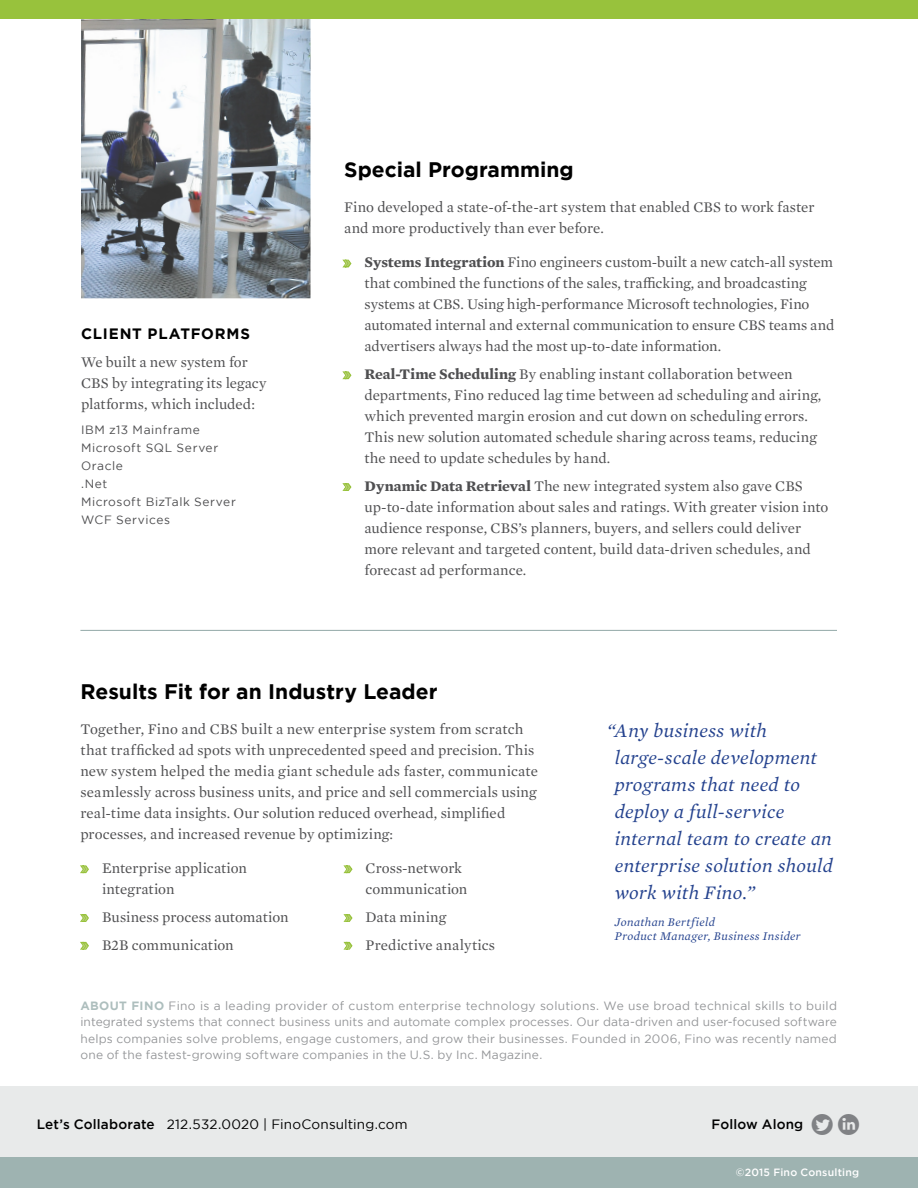
<style>
.page{position:relative;width:918px;height:1188px;background:#fff}
.page>*{position:absolute;margin:0;border:0;box-sizing:border-box;transform-origin:0 0}
.t1{font:700 21px "Gotham";color:#000}
.t2{font:21px "SS Social Circle";color:#808285}
.t3{font:italic 19.5px/27px "Mercury Text G1";letter-spacing:.015em;color:#24428e}
.t4{font:15px/21px "Mercury Text G1";color:#4f4f51}
.t5{font:700 15px "Gotham";letter-spacing:.055em;color:#000}
.t6{font:13.5px "Gotham";letter-spacing:.015em;color:#000}
.t7{font:12px/16.5px "Gotham";letter-spacing:.015em;color:#808285;text-align:justify}
.t8{font:12px/18px "Gotham";letter-spacing:.045em;color:#4f4f51}
.t9{font:italic 12px/14.4px "Mercury Text G1";letter-spacing:.03em;color:#24428e}
.t10{font:500 10.5px "Gotham";letter-spacing:.02em;color:#fff}
.s1{font-family:"Myriad Pro";color:#bfd687}
.s2{font-weight:700}
.s3{font-weight:700;color:#9eb2b1}
.s4{font-weight:500}
</style>
<div class="page">
<div style="left:0;top:1086px;width:918px;height:102px;background:#e8eaea"></div>
<div style="left:0;top:1158px;width:918px;height:30px;background:#9eb3b1"></div>
<svg style="left:342px;top:259px;width:10px;height:9px"></svg>
<svg style="left:342px;top:371px;width:10px;height:9px"></svg>
<svg style="left:342px;top:483px;width:10px;height:8px"></svg>
<svg style="left:80px;top:865px;width:9px;height:9px"></svg>
<svg style="left:80px;top:914px;width:9px;height:8px"></svg>
<svg style="left:80px;top:941px;width:9px;height:9px"></svg>
<svg style="left:343px;top:865px;width:10px;height:9px"></svg>
<svg style="left:343px;top:914px;width:10px;height:8px"></svg>
<svg style="left:343px;top:941px;width:10px;height:9px"></svg>
<img style="left:81px;top:18px;width:229px;height:280px">
<div style="left:0;top:0;width:918px;height:18px;background:#98c23c"></div>
<hr style="left:80px;top:630px;width:757px;height:1px;background:#9eb2b1">
<p class="t5" style="left:81px;top:325px;width:171px">CLIENT PLATFORMS</p>
<p class="t4" style="left:81px;top:351px;width:187px">We built a new system for<br>CBS by integrating its legacy platforms, which included:</p>
<p class="t8" style="left:81px;top:420px;width:156px">IBM z13 Mainframe<br>Microsoft SQL Server<br>Oracle<br>.Net<br>Microsoft BizTalk Server<br>WCF Services</p>
<h1 class="t1" style="left:344px;top:158px;width:231px">Special Programming</h1>
<p class="t4" style="left:344px;top:196px;width:472px">Fino developed a state-of-the-art system that enabled CBS to work faster and more productively than ever before.</p>
<p class="t4" style="left:364px;top:251px;width:471px;text-indent:-20px"><span class="s1">»</span> <span class="s2">Systems Integration</span> Fino engineers custom-built a new catch-all system that combined the functions of the sales, trafficking, and broadcasting systems at CBS. Using high-performance Microsoft technologies, Fino automated internal and external communication to ensure CBS teams and advertisers always had the most up-to-date information.</p>
<p class="t4" style="left:364px;top:363px;width:458px;text-indent:-20px"><span class="s1">»</span> <span class="s2">Real-Time Scheduling</span> By enabling instant collaboration between departments, Fino reduced lag time between ad scheduling and airing, which prevented margin erosion and cut down on scheduling errors.<br>This new solution automated schedule sharing across teams, reducing the need to update schedules by hand.</p>
<p class="t4" style="left:364px;top:475px;width:465px;text-indent:-20px"><span class="s1">»</span> <span class="s2">Dynamic Data Retrieval</span> The new integrated system also gave CBS up-to-date information about sales and ratings. With greater vision into audience response, CBS’s planners, buyers, and sellers could deliver more relevant and targeted content, build data-driven schedules, and forecast ad performance.</p>
<h1 class="t1" style="left:80px;top:679px;width:359px">Results Fit for an Industry Leader</h1>
<p class="t4" style="left:80px;top:717px;width:459px">Together, Fino and CBS built a new enterprise system from scratch that trafficked ad spots with unprecedented speed and precision. This new system helped the media giant schedule ads faster, communicate seamlessly across business units, and price and sell commercials using real-time data insights. Our solution reduced overhead, simplified processes, and increased revenue by optimizing:</p>
<p class="t4" style="left:102px;top:857px;width:147px;text-indent:-20px"><span class="s1">»</span> Enterprise application integration</p>
<p class="t4" style="left:82px;top:902px;width:208px;line-height:27.8px"><span class="s1">»</span> Business process automation <span class="s1">»</span> B2B communication</p>
<p class="t4" style="left:366px;top:857px;width:103px;text-indent:-20px"><span class="s1">»</span> Cross-network communication</p>
<p class="t4" style="left:345px;top:902px;width:151px;line-height:27.8px"><span class="s1">»</span> Data mining<br><span class="s1">»</span> Predictive analytics</p>
<h2 class="t3" style="left:615px;top:716px;width:219px;text-indent:-7px">“Any business with large-scale development programs that need to deploy a full-service internal team to create an enterprise solution should work with Fino.”</h2>
<p class="t9" style="left:615px;top:914px;width:188px">Jonathan Bertfield<br>Product Manager, Business Insider</p>
<p class="t7" style="left:80px;top:997px;width:758px"><span class="s3">ABOUT FINO</span> Fino is a leading provider of custom enterprise technology solutions. We use broad technical skills to build integrated systems that connect business units and automate complex processes. Our data-driven and user-focused software helps companies solve problems, engage customers, and grow their businesses. Founded in 2006, Fino was recently named one of the fastest-growing software companies in the U.S. by Inc. Magazine.</p>
<p class="t6" style="left:37px;top:1117px;width:372px"><span class="s4">Let’s Collaborate</span> 212.532.0020 | FinoConsulting.com</p>
<h1 class="t2" style="left:712px;top:1114px;width:149px"><sup>Follow</sup> <sup>Along</sup> TWITTER LINKEDIN</h1>
<p class="t10" style="left:736px;top:1166px;width:125px">©2015 Fino Consulting</p>
</div>
